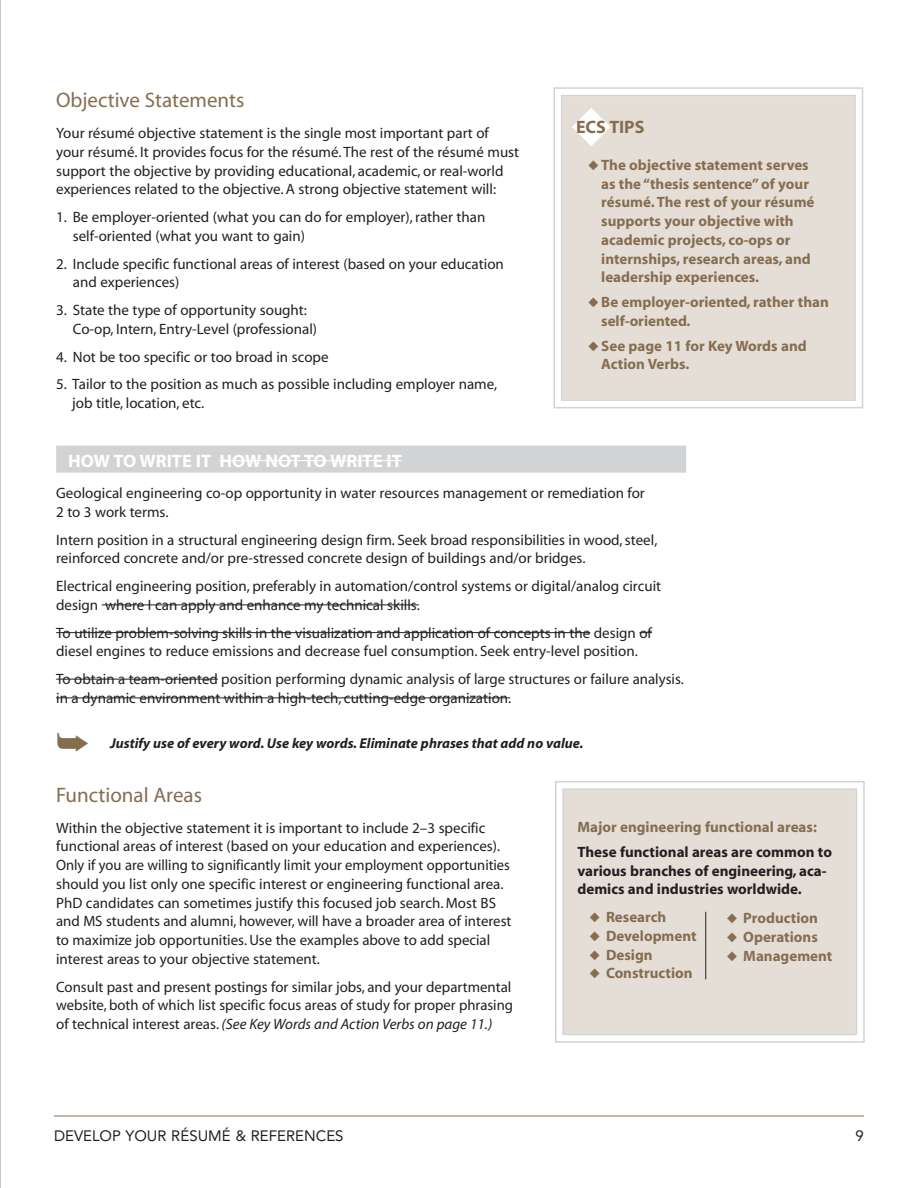
<style>
.page{position:relative;width:918px;height:1188px;background:#fff}
.page>*{position:absolute;margin:0;border:0;box-sizing:border-box;transform-origin:0 0}
.t1{font:21px "Myriad";color:#876d50}
.t2{font:700 18px "Myriad";color:#fff}
.t3{font:700 18px "Myriad";color:#876d50}
.t4{font:15px/18.8px "Myriad";color:#231f20}
.t5{font:700 15px/18.8px "Myriad";color:#876d50}
.t6{font:700 15px/18.8px "Myriad";color:#231f20}
.t7{font:15px "Avenir";color:#231f20}
.t8{font:italic 700 14.25px "Myriad";color:#231f20}
.s1{font-style:italic}
</style>
<div class="page">
<hr style="left:54px;top:1116px;width:810px;height:1px;background:#876d50">
<div style="left:56px;top:446px;width:630px;height:27px;background:#d2d3d4"></div>
<hr style="left:219px;top:460px;width:183px;height:1px;background:#fff">
<hr style="left:102px;top:605px;width:317px;height:1px;background:#231f20">
<hr style="left:56px;top:632px;width:534px;height:1px;background:#231f20">
<svg style="left:639px;top:632px;width:13px;height:1px"></svg>
<hr style="left:56px;top:679px;width:162px;height:1px;background:#231f20">
<hr style="left:56px;top:698px;width:454px;height:1px;background:#231f20">
<svg style="left:553px;top:87px;width:311px;height:322px;background:#e5e0d9"></svg>
<svg style="left:555px;top:781px;width:310px;height:262px;background:#e4dfd8"></svg>
<hr style="left:705px;top:912px;width:1px;height:67px;background:#231f20">
<hr style="left:0;top:0;width:1px;height:1188px;background:#8a8c8e">
<div style="left:572px;top:107px;width:39px;height:39px;background:#e4ded6"></div>
<svg style="left:588px;top:160px;width:10px;height:10px"></svg>
<svg style="left:588px;top:298px;width:10px;height:9px"></svg>
<svg style="left:588px;top:341px;width:10px;height:10px"></svg>
<svg style="left:590px;top:912px;width:10px;height:10px"></svg>
<svg style="left:590px;top:931px;width:10px;height:10px"></svg>
<svg style="left:590px;top:950px;width:10px;height:10px"></svg>
<svg style="left:590px;top:969px;width:10px;height:9px"></svg>
<svg style="left:727px;top:914px;width:10px;height:10px"></svg>
<svg style="left:727px;top:933px;width:10px;height:9px"></svg>
<svg style="left:727px;top:951px;width:10px;height:10px"></svg>
<h1 class="t1" style="left:56px;top:92px;width:190px">Objective Statements</h1>
<p class="t4" style="left:56px;top:125px;width:465px">Your résumé objective statement is the single most important part of your résumé. It provides focus for the résumé. The rest of the résumé must support the objective by providing educational, academic, or real-world experiences related to the objective. A strong objective statement will:</p>
<p class="t4" style="left:73px;top:209px;width:414px;text-indent:-17px">1. Be employer-oriented (what you can do for employer), rather than s elf-oriented (what you want to gain)</p>
<p class="t4" style="left:73px;top:255px;width:433px;text-indent:-17px">2. Include specific functional areas of interest (based on your education and experiences)</p>
<p class="t4" style="left:73px;top:302px;width:246px;text-indent:-17px">3. State the type of opportunity sought:<br>Co-op, Intern, Entry-Level (professional)</p>
<p class="t4" style="left:56px;top:348px;width:274px">4. Not be too specific or too broad in scope</p>
<p class="t4" style="left:72px;top:376px;width:426px;text-indent:-16px">5. Tailor to the position as much as possible including employer name, job title, location, etc.</p>
<p class="t3" style="left:576px;top:120px;width:70px">ECS TIPS</p>
<p class="t5" style="left:601px;top:157px;width:215px">The objective statement serves as the “thesis sentence” of your résumé. The rest of your résumé supports your objective with academic projects, co-ops or internships, research areas, and leadership experiences.</p>
<p class="t5" style="left:601px;top:294px;width:229px">Be employer-oriented, rather than self-oriented.</p>
<p class="t5" style="left:601px;top:337px;width:207px">See page 11 for Key Words and<br>Action Verbs.</p>
<p class="t2" style="left:68px;top:454px;width:335px">HOW TO WRITE IT HOW NOT TO WRITE IT</p>
<p class="t4" style="left:56px;top:485px;width:590px">Geological engineering co-op opportunity in water resources management or remediation for<br>2 to 3 work terms.</p>
<p class="t4" style="left:56px;top:531px;width:603px">Intern position in a structural engineering design firm. Seek broad responsibilities in wood, steel, reinforced concrete and/or pre-stressed concrete design of buildings and/or bridges.</p>
<p class="t4" style="left:56px;top:578px;width:607px">Electrical engineering position, preferably in automation/control systems or digital/analog circuit design where I can apply and enhance my technical skills.</p>
<p class="t4" style="left:56px;top:624px;width:597px">To utilize problem-solving skills in the visualization and application of concepts in the design of diesel engines to reduce emissions and decrease fuel consumption. Seek entry-level position.</p>
<p class="t4" style="left:56px;top:671px;width:629px">To obtain a team-oriented position performing dynamic analysis of large structures or failure analysis. in a dynamic environment within a high-tech, cutting-edge organization.</p>
<p class="t8" style="left:110px;top:738px;width:475px">Justify use of every word. Use key words. Eliminate phrases that add no value.</p>
<h1 class="t1" style="left:56px;top:787px;width:147px">Functional Areas</h1>
<p class="t4" style="left:56px;top:819px;width:457px">Within the objective statement it is important to include 2–3 specific functional areas of interest (based on your education and experiences).<br>Only if you are willing to significantly limit your employment opportunities should you list only one specific interest or engineering functional area.<br>PhD candidates can sometimes justify this focused job search. Most BS and MS students and alumni, however, will have a broader area of interest to maximize job opportunities. Use the examples above to add special interest areas to your objective statement.</p>
<p class="t4" style="left:56px;top:978px;width:458px;text-align:justify">Consult past and present postings for similar jobs, and your departmental website, both of which list specific focus areas of study for proper phrasing of technical interest areas. <span class="s1">(See Key Words and Action Verbs on page 11.)</span></p>
<p class="t5" style="left:578px;top:819px;width:241px">Major engineering functional areas:</p>
<p class="t6" style="left:578px;top:844px;width:256px">These functional areas are common to various branches of engineering, aca&shy;demics and industries worldwide.</p>
<p class="t5" style="left:606px;top:909px;width:92px">Research<br>Development<br>Design<br>Construction</p>
<p class="t5" style="left:743px;top:910px;width:91px">Production<br>Operations<br>Management</p>
<p class="t7" style="left:54px;top:1130px;width:291px">DEVELOP YOUR RÉSUMÉ &amp; REFERENCES</p>
<p class="t7" style="left:856px;top:1130px;width:10px">9</p>
</div>
